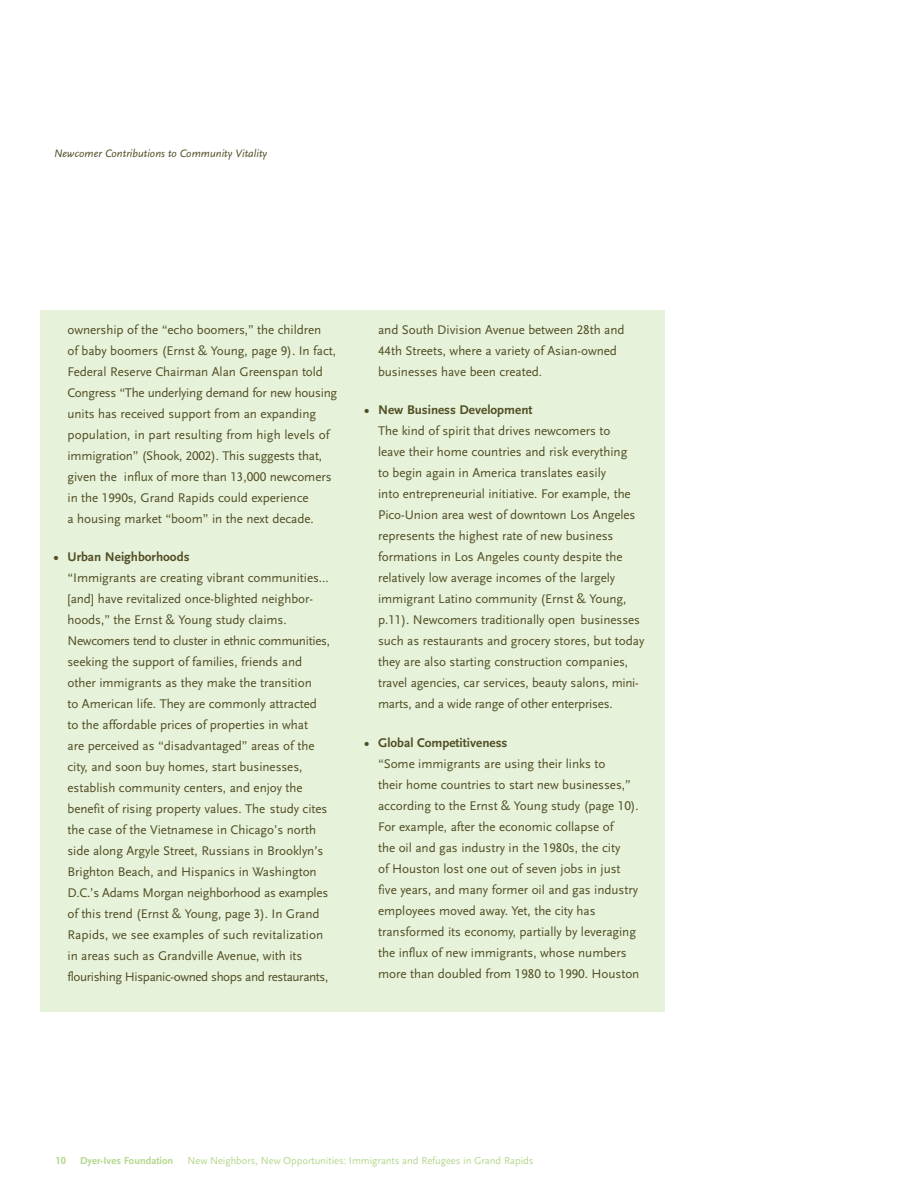
<style>
.page{position:relative;width:918px;height:1188px;background:#fff}
.page>*{position:absolute;margin:0;border:0;box-sizing:border-box;transform-origin:0 0}
.t1{font:13.2px/21px "Scala Sans LF";letter-spacing:-.005em;color:#524e26}
.t2{font:700 13.2px "Scala Sans LF";color:#524e26}
.t3{font:italic 11.25px "Scala Sans LF";color:#524e26}
.t4{font:10.5px "Scala Sans LF";letter-spacing:-.005em;color:#b3d88c}
.t5{font:700 10.5px "Scala Sans LF";color:#b3d88c}
</style>
<div class="page">
<div style="left:40px;top:310px;width:625px;height:702px;background:#e6f2d9"></div>
<p class="t3" style="left:54px;top:149px;width:215px">Newcomer Contributions to Community Vitality</p>
<p class="t1" style="left:68px;top:320px;width:271px">ownership of the “echo boomers,” the children<br>of baby boomers (Ernst &amp; Young, page 9). In fact, Federal Reserve Chairman Alan Greenspan told Congress “The underlying demand for new housing units has received support from an expanding population, in part resulting from high levels of immigration” (Shook, 2002). This suggests that, given the influx of more than 13,000 newcomers in the 1990s, Grand Rapids could experience<br>a housing market “boom” in the next decade.</p>
<p class="t2" style="left:54px;top:552px;width:137px">• Urban Neighborhoods</p>
<p class="t1" style="left:68px;top:569px;width:264px">“Immigrants are creating vibrant communities… [and] have revitalized once-blighted neighbor&shy;hoods,” the Ernst &amp; Young study claims.<br>Newcomers tend to cluster in ethnic communities, seeking the support of families, friends and other immigrants as they make the transition<br>to American life. They are commonly attracted to the affordable prices of properties in what<br>are perceived as “disadvantaged” areas of the city, and soon buy homes, start businesses, establish community centers, and enjoy the benefit of rising property values. The study cites the case of the Vietnamese in Chicago’s north side along Argyle Street, Russians in Brooklyn’s Brighton Beach, and Hispanics in Washington D.C.’s Adams Morgan neighborhood as examples of this trend (Ernst &amp; Young, page 3). In Grand Rapids, we see examples of such revitalization in areas such as Grandville Avenue, with its flourishing Hispanic-owned shops and restaurants,</p>
<p class="t1" style="left:378px;top:320px;width:248px">and South Division Avenue between 28th and<br>44th Streets, where a variety of Asian-owned businesses have been created.</p>
<p class="t2" style="left:365px;top:405px;width:169px">• New Business Development</p>
<p class="t1" style="left:378px;top:422px;width:268px">The kind of spirit that drives newcomers to<br>leave their home countries and risk everything<br>to begin again in America translates easily<br>into entrepreneurial initiative. For example, the Pico-Union area west of downtown Los Angeles represents the highest rate of new business formations in Los Angeles county despite the relatively low average incomes of the largely immigrant Latino community (Ernst &amp; Young, p.11). Newcomers traditionally open businesses such as restaurants and grocery stores, but today they are also starting construction companies, travel agencies, car services, beauty salons, mini&shy;marts, and a wide range of other enterprises.</p>
<p class="t2" style="left:365px;top:737px;width:144px">• Global Competitiveness</p>
<p class="t1" style="left:378px;top:754px;width:263px">“Some immigrants are using their links to<br>their home countries to start new businesses,” according to the Ernst &amp; Young study (page 10).<br>For example, after the economic collapse of<br>the oil and gas industry in the 1980s, the city<br>of Houston lost one out of seven jobs in just five years, and many former oil and gas industry employees moved away. Yet, the city has transformed its economy, partially by leveraging the influx of new immigrants, whose numbers more than doubled from 1980 to 1990. Houston</p>
<p class="t5" style="left:56px;top:1156px;width:12px">10</p>
<p class="t5" style="left:80px;top:1156px;width:95px">Dyer-Ives Foundation</p>
<p class="t4" style="left:188px;top:1156px;width:347px">New Neighbors, New Opportunities: Immigrants and Refugees in Grand Rapids</p>
</div>
